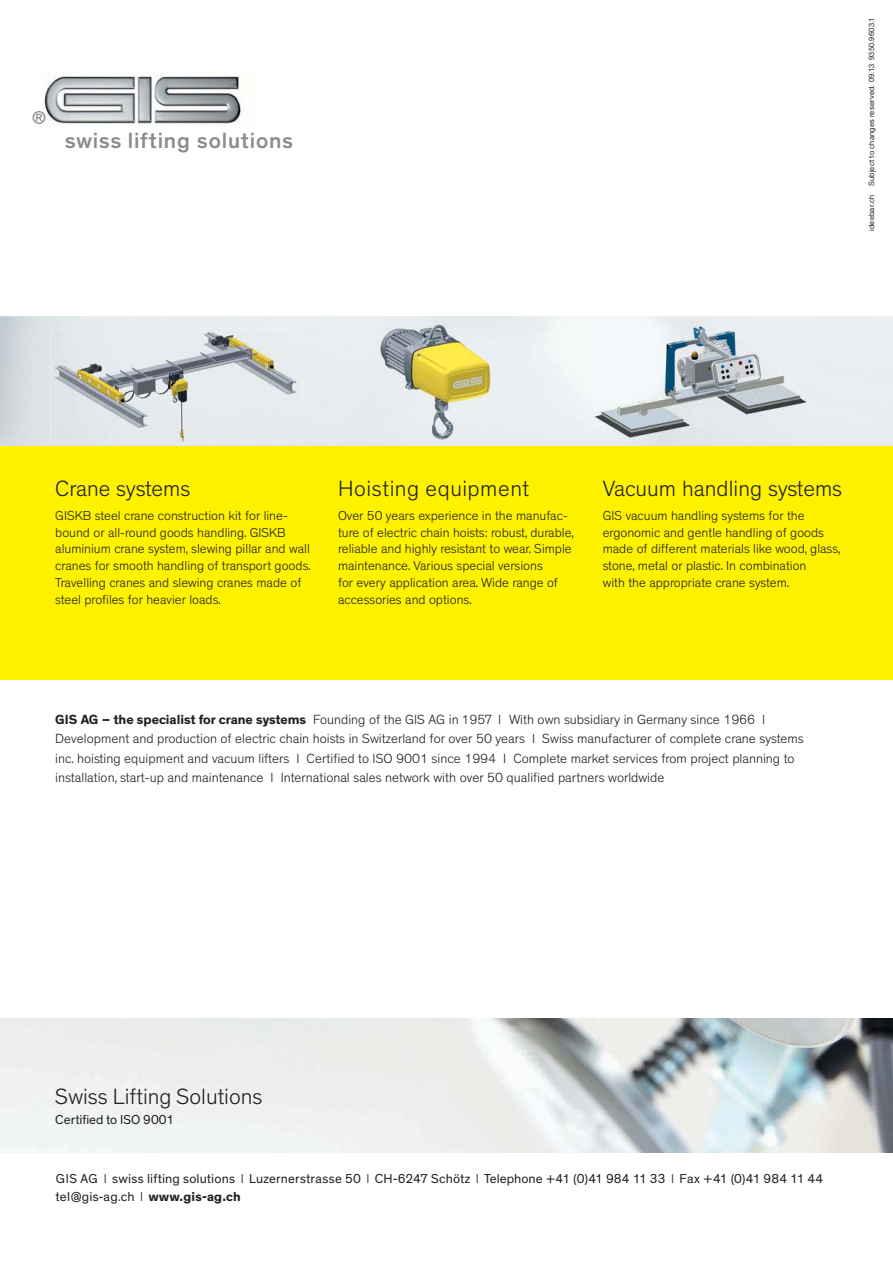
<style>
.page{position:relative;width:893px;height:1263px;background:#fff}
.page>*{position:absolute;margin:0;border:0;box-sizing:border-box;transform-origin:0 0}
.t1{font:300 22.5px "Theinhardt";color:#231f20}
.t2{font:500 22.5px "Theinhardt";letter-spacing:.04em;color:#888c8c}
.t3{font:300 22.5px "Theinhardt";letter-spacing:.025em;color:#231f20}
.t4{font:18.75px "Theinhardt";color:#888c8c}
.t5{font:300 13.5px/19.5px "Theinhardt";color:#231f20}
.t6{font:300 13.2px/16.8px "Theinhardt";color:#231f20}
.t7{font:13.2px/18px "Theinhardt";letter-spacing:.01em;color:#231f20}
.t8{font:7.5px "Helvetica Neue LT Pro";letter-spacing:.025em;color:#231f20}
.s1{font-weight:700}
.s2{font-weight:300}
</style>
<div class="page">
<img style="left:0;top:1019px;width:893px;height:134px">
<img style="left:0;top:363px;width:52px;height:83px">
<div style="left:0;top:446px;width:893px;height:234px;background:#fff200"></div>
<img style="left:377px;top:316px;width:134px;height:129px">
<img style="left:51px;top:329px;width:252px;height:113px">
<img style="left:589px;top:318px;width:227px;height:124px">
<img style="left:44px;top:76px;width:197px;height:48px">
<h2 class="t4" style="left:32px;top:111px;width:16px">®</h2>
<h1 class="t2" style="left:65px;top:132px;width:229px">swiss lifting solutions</h1>
<p class="t8" style="left:869px;top:231px;width:215px;rotate:-90deg">ideebar.ch Subject to changes reserved. 09.13 9350.9603.1</p>
<h1 class="t1" style="left:55px;top:480px;width:137px">Crane systems</h1>
<p class="t6" style="left:55px;top:508px;width:257px">GISKB steel crane construction kit for line&shy;bound or all-round goods handling. GISKB aluminium crane system, slewing pillar and wall cranes for smooth handling of transport goods.<br>Travelling cranes and slewing cranes made of steel profiles for heavier loads.</p>
<h1 class="t3" style="left:338px;top:480px;width:193px">Hoisting equipment</h1>
<p class="t6" style="left:338px;top:508px;width:237px">Over 50 years experience in the manufac&shy;ture of electric chain hoists: robust, durable, reliable and highly resistant to wear. Simple maintenance. Various special versions<br>for every application area. Wide range of accessories and options.</p>
<h1 class="t1" style="left:603px;top:480px;width:241px">Vacuum handling systems</h1>
<p class="t6" style="left:603px;top:508px;width:239px">GIS vacuum handling systems for the ergonomic and gentle handling of goods made of different materials like wood, glass, stone, metal or plastic. In combination<br>with the appropriate crane system.</p>
<p class="t5" style="left:55px;top:711px;width:750px"><span class="s1">GIS AG – the specialist for crane systems</span> Founding of the GIS AG in 1957 I With own subsidiary in Germany since 1966 I Development and production of electric chain hoists in Switzerland for over 50 years I Swiss manufacturer of complete crane systems inc. hoisting equipment and vacuum lifters I Certified to ISO 9001 since 1994 I Complete market services from project planning to installation, start-up and maintenance I International sales network with over 50 qualified partners worldwide</p>
<h1 class="t1" style="left:55px;top:1088px;width:209px">Swiss Lifting Solutions</h1>
<p class="t7" style="left:55px;top:1112px;width:121px">Certified to ISO 9001</p>
<p class="t7" style="left:56px;top:1171px;width:769px">GIS AG <span class="s2">I</span> swiss lifting solutions <span class="s2">I</span> Luzernerstrasse 50 <span class="s2">I</span> CH-6247 Schötz <span class="s2">I</span> Telephone +41 (0)41 984 11 33 <span class="s2">I</span> Fax +41 (0)41 984 11 44 tel@gis-ag.ch <span class="s2">I</span> <span class="s1">www.gis-ag.ch</span></p>
</div>
